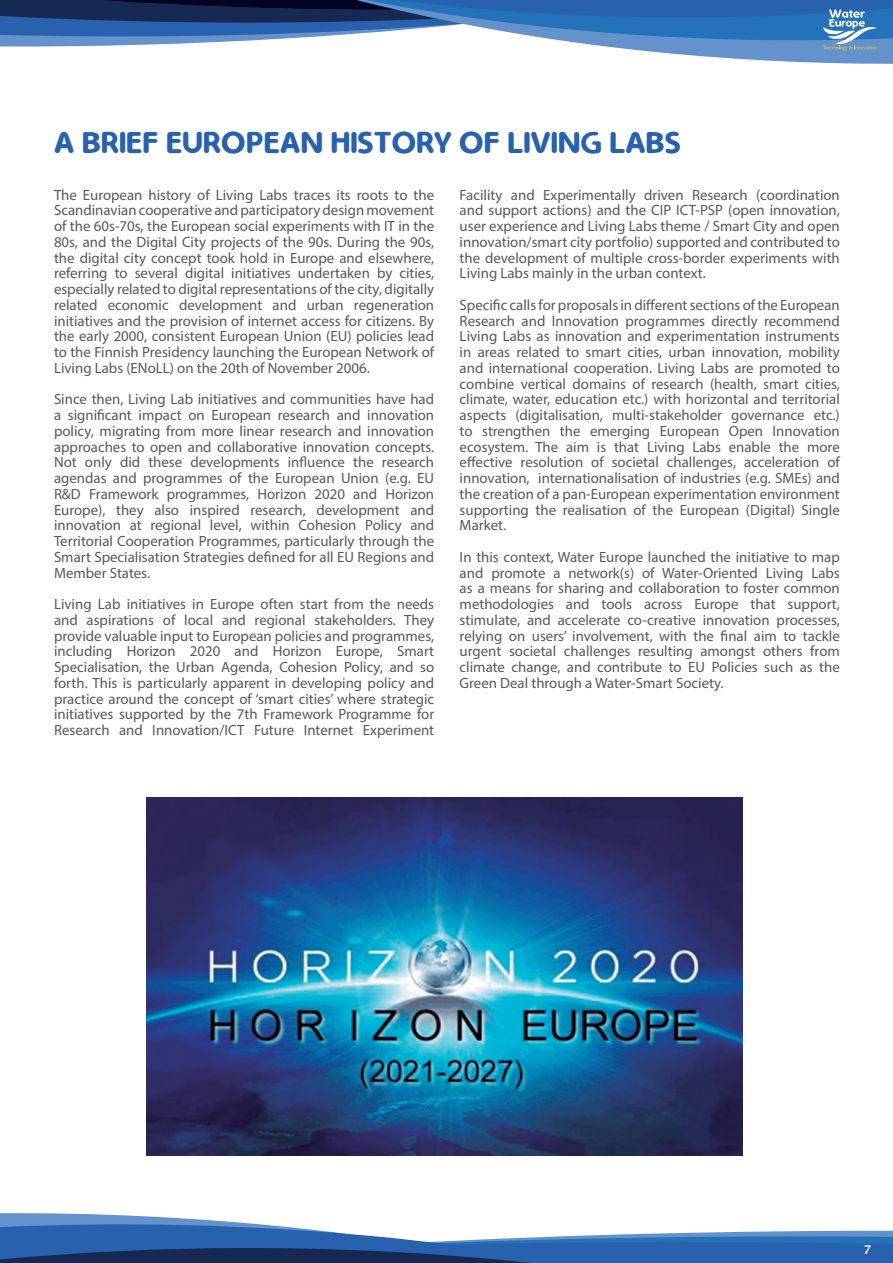
<style>
.page{position:relative;width:893px;height:1263px;background:#fff}
.page>*{position:absolute;margin:0;border:0;box-sizing:border-box;transform-origin:0 0}
.t1{font:31.8px "Simply Rounded";color:#2861ad}
.t2{font:14.85px/15.8px "Myriad Pro";color:#57585a;text-align:justify}
.t3{font:700 12px "Lucida Grande";color:#fff}
</style>
<div class="page">
<svg style="left:0;top:1213px;width:893px;height:50px"></svg>
<svg style="left:646px;top:51px;width:247px;height:13px;fill:#6392cd"></svg>
<svg style="left:0;top:0;width:893px;height:51px"></svg>
<img style="left:147px;top:797px;width:595px;height:359px">
<p class="t1" style="left:54px;top:125px;width:629px">A BRIEF EUROPEAN HISTORY OF LIVING LABS</p>
<p class="t2" style="left:54px;top:187px;width:382px">The European history of Living Labs traces its roots to the Scandinavian cooperative and participatory design movement of the 60s-70s, the European social experiments with IT in the 80s, and the Digital City projects of the 90s. During the 90s, the digital city concept took hold in Europe and elsewhere, referring to several digital initiatives undertaken by cities, especially related to digital representations of the city, digitally related economic development and urban regeneration initiatives and the provision of internet access for citizens. By the early 2000, consistent European Union (EU) policies lead to the Finnish Presidency launching the European Network of Living Labs (ENoLL) on the 20th of November 2006.</p>
<p class="t2" style="left:54px;top:391px;width:382px">Since then, Living Lab initiatives and communities have had a significant impact on European research and innovation policy, migrating from more linear research and innovation approaches to open and collaborative innovation concepts.<br>Not only did these developments influence the research agendas and programmes of the European Union (e.g. EU R&amp;D Framework programmes, Horizon 2020 and Horizon Europe), they also inspired research, development and innovation at regional level, within Cohesion Policy and Territorial Cooperation Programmes, particularly through the Smart Specialisation Strategies defined for all EU Regions and Member States.</p>
<p class="t2" style="left:54px;top:596px;width:382px">Living Lab initiatives in Europe often start from the needs and aspirations of local and regional stakeholders. They provide valuable input to European policies and programmes, including Horizon 2020 and Horizon Europe, Smart Specialisation, the Urban Agenda, Cohesion Policy, and so forth. This is particularly apparent in developing policy and practice around the concept of ‘smart cities’ where strategic initiatives supported by the 7th Framework Programme for Research and Innovation/ICT Future Internet Experiment</p>
<p class="t2" style="left:460px;top:187px;width:382px">Facility and Experimentally driven Research (coordination and support actions) and the CIP ICT-PSP (open innovation, user experience and Living Labs theme / Smart City and open innovation/smart city portfolio) supported and contributed to the development of multiple cross-border experiments with Living Labs mainly in the urban context.</p>
<p class="t2" style="left:460px;top:297px;width:382px">Specific calls for proposals in different sections of the European Research and Innovation programmes directly recommend Living Labs as innovation and experimentation instruments in areas related to smart cities, urban innovation, mobility and international cooperation. Living Labs are promoted to combine vertical domains of research (health, smart cities, climate, water, education etc.) with horizontal and territorial aspects (digitalisation, multi-stakeholder governance etc.) to strengthen the emerging European Open Innovation ecosystem. The aim is that Living Labs enable the more effective resolution of societal challenges, acceleration of innovation, internationalisation of industries (e.g. SMEs) and the creation of a pan-European experimentation environment supporting the realisation of the European (Digital) Single Market.</p>
<p class="t2" style="left:460px;top:549px;width:382px">In this context, Water Europe launched the initiative to map and promote a network(s) of Water-Oriented Living Labs as a means for sharing and collaboration to foster common methodologies and tools across Europe that support, stimulate, and accelerate co-creative innovation processes, relying on users’ involvement, with the final aim to tackle urgent societal challenges resulting amongst others from climate change, and contribute to EU Policies such as the Green Deal through a Water-Smart Society.</p>
<p class="t3" style="left:864px;top:1241px;width:9px">7</p>
</div>
